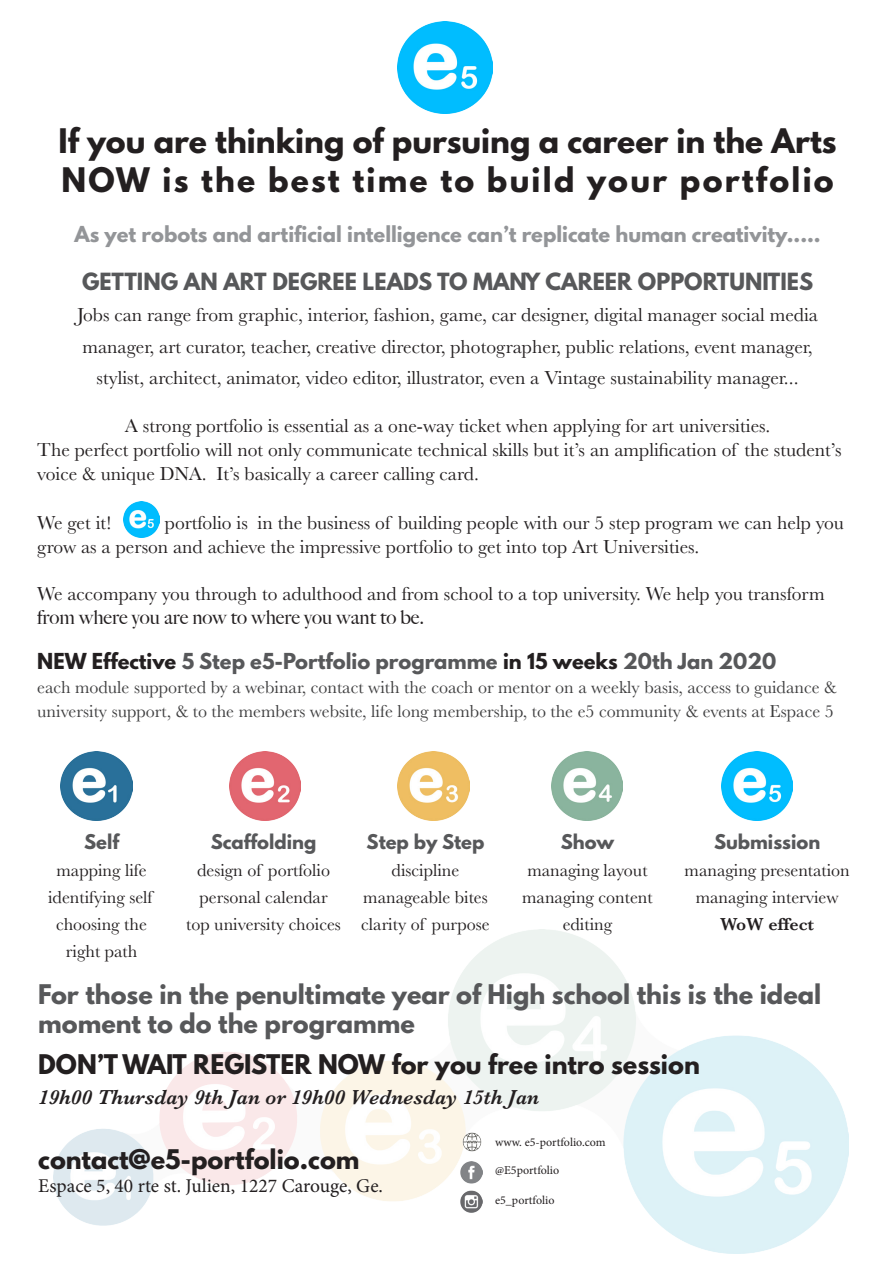
<style>
.page{position:relative;width:893px;height:1263px;background:#fff}
.page>*{position:absolute;margin:0;border:0;box-sizing:border-box;transform-origin:0 0}
.t1{font:700 30px "League Spartan";color:#231f20}
.t2{font:700 30px "League Spartan";letter-spacing:.075em;color:#231f20}
.t3{font:700 24px/28.8px "League Spartan";color:#57585a}
.t4{font:700 24px "League Spartan";color:#231f20}
.t5{font:700 21px "League Spartan";color:#57585a}
.t6{font:italic 600 21px "Baskerville";color:#231f20}
.t7{font:19.5px/24px "Baskerville";color:#231f20}
.t8{font:700 19.5px "League Spartan";color:#939598}
.t9{font:700 19.5px "League Spartan";color:#57585a}
.t10{font:19.5px "Minion Pro";color:#231f20}
.t11{font:18px/27px "Baskerville";color:#231f20;text-align:center}
.t12{font:18px/24px "Baskerville";color:#3e3e3f}
.t13{font:700 18px "League Spartan";color:#57585a}
.t14{font:600 18px "Baskerville";color:#231f20}
.t15{font:12px "Minion Pro";color:#231f20}
.s1{font-family:"Big Caslon";font-weight:500}
.s2{color:#231f20}
</style>
<div class="page">
<img style="left:398px;top:21px;width:95px;height:92px">
<img style="left:53px;top:929px;width:795px;height:325px">
<img style="left:61px;top:751px;width:71px;height:69px">
<img style="left:229px;top:751px;width:72px;height:69px">
<img style="left:398px;top:751px;width:71px;height:69px">
<img style="left:551px;top:751px;width:72px;height:69px">
<img style="left:721px;top:751px;width:72px;height:69px">
<img style="left:123px;top:502px;width:37px;height:35px">
<img style="left:460px;top:1161px;width:22px;height:22px">
<img style="left:460px;top:1191px;width:22px;height:22px">
<img style="left:461px;top:1130px;width:23px;height:24px">
<p class="t1" style="left:59px;top:118px;width:780px">If you are thinking of pursuing a career in the Arts</p>
<p class="t2" style="left:61px;top:157px;width:774px">NOW is the best time to build your portfolio</p>
<p class="t8" style="left:74px;top:218px;width:748px">As yet robots and artificial intelligence can’t replicate human creativity.....</p>
<p class="t5" style="left:82px;top:265px;width:733px">GETTING AN ART DEGREE LEADS TO MANY CAREER OPPORTUNITIES</p>
<p class="t7" style="left:77px;top:303px;width:742px">Jobs can range from graphic, interior, fashion, game, car designer, digital manager social media</p>
<p class="t7" style="left:82px;top:335px;width:732px">manager, art curator, teacher, creative director, photographer, public relations, event manager,</p>
<p class="t7" style="left:97px;top:366px;width:703px">stylist, architect, animator, video editor, illustrator, even a Vintage sustainability manager...</p>
<p class="t7" style="left:125px;top:414px;width:647px">A strong portfolio is essential as a one-way ticket when applying for art universities.</p>
<p class="t7" style="left:37px;top:438px;width:806px">The perfect portfolio will not only communicate technical skills but it’s an amplification of the student’s voice &amp; unique DNA. It’s basically a career calling card.</p>
<p class="t7" style="left:37px;top:511px;width:75px">We get it!</p>
<p class="t7" style="left:37px;top:511px;width:808px;text-indent:128px">portfolio is in the business of building people with our 5 step program we can help you grow as a person and achieve the impressive portfolio to get into top Art Universities.</p>
<p class="t7" style="left:37px;top:582px;width:789px">We accompany you through to adulthood and from school to a top university. We help you transform <span class="s1">from where you are now to where you want to be.</span></p>
<p class="t9" style="left:37px;top:646px;width:741px"><span class="s2">NEW Effective</span> 5 Step e5-Portfolio programme <span class="s2">in 15 weeks</span> 20th Jan 2020</p>
<p class="t12" style="left:37px;top:676px;width:801px">each module supported by a webinar, contact with the coach or mentor on a weekly basis, access to guidance &amp; university support, &amp; to the members website, life long membership, to the e5 community &amp; events at Espace 5</p>
<p class="t13" style="left:84px;top:828px;width:37px">Self</p>
<p class="t11" style="left:56px;top:857px;width:92px">mapping life</p>
<p class="t11" style="left:48px;top:884px;width:106px">identifying self</p>
<p class="t11" style="left:56px;top:911px;width:92px">choosing the right path</p>
<p class="t13" style="left:211px;top:828px;width:107px">Scaffolding</p>
<p class="t11" style="left:197px;top:857px;width:134px">design of portfolio</p>
<p class="t11" style="left:199px;top:884px;width:130px">personal calendar</p>
<p class="t11" style="left:186px;top:911px;width:156px">top university choices</p>
<p class="t13" style="left:367px;top:828px;width:119px">Step by Step</p>
<p class="t11" style="left:392px;top:857px;width:69px">discipline</p>
<p class="t11" style="left:363px;top:884px;width:126px">manageable bites</p>
<p class="t11" style="left:361px;top:911px;width:130px">clarity of purpose</p>
<p class="t13" style="left:561px;top:828px;width:55px">Show</p>
<p class="t11" style="left:527px;top:857px;width:122px">managing layout</p>
<p class="t11" style="left:522px;top:884px;width:132px">managing content</p>
<p class="t11" style="left:563px;top:911px;width:51px">editing</p>
<p class="t13" style="left:714px;top:828px;width:108px">Submission</p>
<p class="t11" style="left:684px;top:857px;width:167px">managing presentation</p>
<p class="t11" style="left:696px;top:884px;width:144px">managing interview</p>
<p class="t14" style="left:720px;top:912px;width:95px">WoW effect</p>
<p class="t3" style="left:38px;top:980px;width:784px">For those in the penultimate year of High school this is the ideal moment to do the programme</p>
<p class="t4" style="left:38px;top:1045px;width:663px">DON’T WAIT REGISTER NOW for you free intro session</p>
<p class="t6" style="left:38px;top:1082px;width:503px">19h00 Thursday 9th Jan or 19h00 Wednesday 15th Jan</p>
<p class="t4" style="left:38px;top:1140px;width:323px">contact@e5-portfolio.com</p>
<p class="t10" style="left:38px;top:1173px;width:346px">Espace 5, 40 rte st. Julien, 1227 Carouge, Ge.</p>
<p class="t15" style="left:495px;top:1134px;width:112px">www. e5-portfolio.com</p>
<p class="t15" style="left:495px;top:1162px;width:66px">@E5portfolio</p>
<p class="t15" style="left:495px;top:1192px;width:61px">e5_portfolio</p>
</div>
